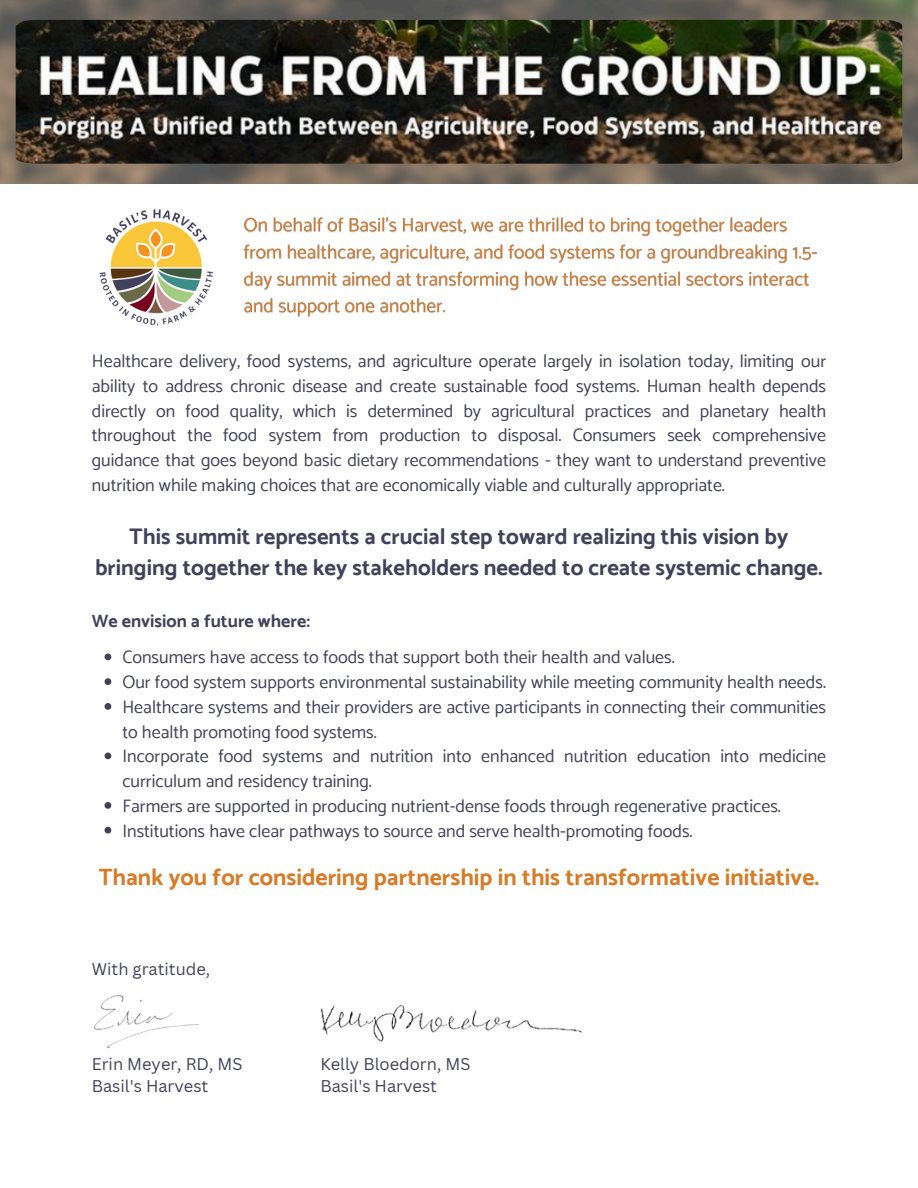
<style>
.page{position:relative;width:918px;height:1188px;background:#fff}
.page>*{position:absolute;margin:0;border:0;box-sizing:border-box;transform-origin:0 0}
.t1{font:700 23.55px "Catamaran";color:#d67b26}
.t2{font:700 22.5px/30.8px "Catamaran";color:#42415a;text-align:center}
.t3{font:18px/24.8px "Catamaran";color:#42415a}
.t4{font:700 18px "Catamaran";color:#42415a}
.t5{font:16.5px "Canva Sans";color:#42415a}
</style>
<div class="page">
<img style="left:0;top:0;width:918px;height:183px">
<svg style="left:105px;top:654px;width:6px;height:6px"></svg>
<svg style="left:105px;top:678px;width:6px;height:7px"></svg>
<svg style="left:105px;top:703px;width:6px;height:7px"></svg>
<svg style="left:105px;top:753px;width:6px;height:6px"></svg>
<svg style="left:105px;top:802px;width:6px;height:7px"></svg>
<svg style="left:105px;top:827px;width:6px;height:7px"></svg>
<img style="left:16px;top:20px;width:886px;height:144px">
<svg style="left:99px;top:209px;width:115px;height:117px"></svg>
<img style="left:320px;top:1004px;width:262px;height:38px">
<img style="left:93px;top:994px;width:106px;height:54px">
<img style="left:243px;top:217px;width:574px;height:100px">
<p class="t3" style="left:92px;top:348px;width:736px;text-align:justify">Healthcare delivery, food systems, and agriculture operate largely in isolation today, limiting our ability to address chronic disease and create sustainable food systems. Human health depends directly on food quality, which is determined by agricultural practices and planetary health throughout the food system from production to disposal. Consumers seek comprehensive guidance that goes beyond basic dietary recommendations - they want to understand preventive nutrition while making choices that are economically viable and culturally appropriate.</p>
<p class="t2" style="left:95px;top:521px;width:729px">This summit represents a crucial step toward realizing this vision by bringing together the key stakeholders needed to create systemic change.</p>
<p class="t4" style="left:92px;top:610px;width:220px">We envision a future where:</p>
<h3 class="t3" style="left:122px;top:645px;width:554px">Consumers have access to foods that support both their health and values.</h3>
<h1 class="t3" style="left:122px;top:669px;width:705px">Our food system supports environmental sustainability while meeting community health needs.</h1>
<h2 class="t3" style="left:122px;top:694px;width:705px">Healthcare systems and their providers are active participants in connecting their communities to health promoting food systems.</h2>
<p class="t3" style="left:122px;top:744px;width:705px">Incorporate food systems and nutrition into enhanced nutrition education into medicine curriculum and residency training.</p>
<p class="t3" style="left:122px;top:793px;width:660px">Farmers are supported in producing nutrient-dense foods through regenerative practices.</p>
<p class="t3" style="left:122px;top:818px;width:572px">Institutions have clear pathways to source and serve health-promoting foods.</p>
<p class="t1" style="left:99px;top:863px;width:722px">Thank you for considering partnership in this transformative initiative.</p>
<h1 class="t5" style="left:92px;top:958px;width:120px">With gratitude,</h1>
<p class="t5" style="left:92px;top:1052px;width:152px">Erin Meyer, RD, MS</p>
<p class="t5" style="left:92px;top:1075px;width:118px">Basil's Harvest</p>
<p class="t5" style="left:320px;top:1052px;width:152px">Kelly Bloedorn, MS</p>
<p class="t5" style="left:320px;top:1075px;width:118px">Basil's Harvest</p>
</div>
